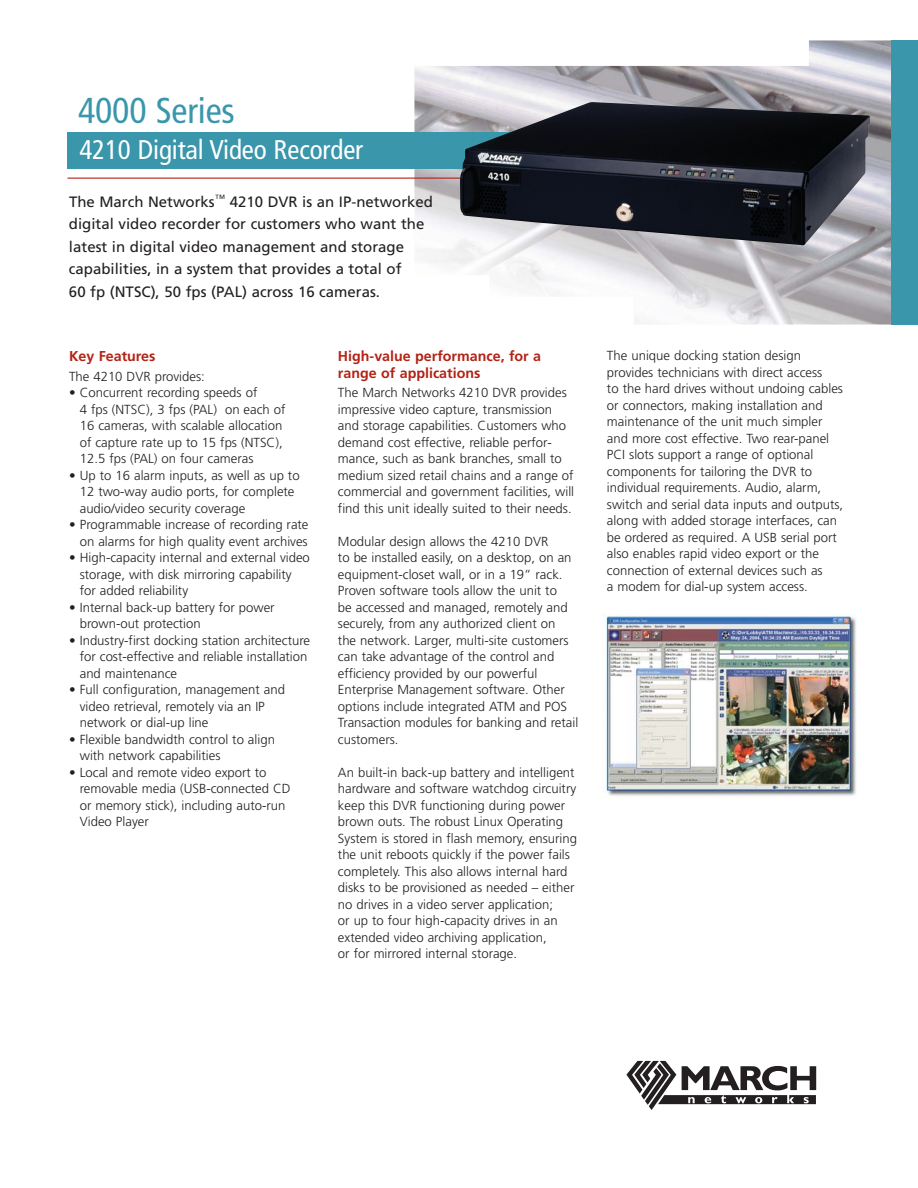
<style>
.page{position:relative;width:918px;height:1188px;background:#fff}
.page>*{position:absolute;margin:0;border:0;box-sizing:border-box;transform-origin:0 0}
.t1{font:condensed 36px "Frutiger";letter-spacing:-.005em;color:#3a96aa}
.t2{font:condensed 27px "Frutiger";letter-spacing:-.005em;color:#fff}
.t3{font:15px/22.5px "Frutiger";color:#231f20}
.t4{font:700 14.25px/16.5px "Frutiger";color:#b32316}
.t5{font:300 13.2px/16.5px "Frutiger";color:#231f20}
</style>
<div class="page">
<img style="left:414px;top:40px;width:477px;height:285px">
<hr style="left:68px;top:178px;width:614px;height:1px;background:#b32316">
<svg style="left:626px;top:1061px;width:190px;height:49px"></svg>
<div style="left:891px;top:40px;width:27px;height:285px;background:#3a96aa"></div>
<div style="left:68px;top:133px;width:537px;height:36px;background:#3a96aa"></div>
<img style="left:460px;top:102px;width:411px;height:144px">
<img style="left:605px;top:614px;width:252px;height:184px">
<h1 class="t1" style="left:78px;top:96px;width:158px">4000 Series</h1>
<h2 class="t2" style="left:80px;top:139px;width:285px">4210 Digital Video Recorder</h2>
<p class="t3" style="left:69px;top:191px;width:366px">The March Networks<sup>™</sup> 4210 DVR is an IP-networked digital video recorder for customers who want the latest in digital video management and storage capabilities, in a system that provides a total of<br>60 fp (NTSC), 50 fps (PAL) across 16 cameras.</p>
<p class="t4" style="left:69px;top:349px;width:88px">Key Features</p>
<p class="t5" style="left:69px;top:369px;width:137px">The 4210 DVR provides:</p>
<p class="t5" style="left:80px;top:386px;width:207px;text-indent:-11px">• Concurrent recording speeds of<br>4 fps (NTSC), 3 fps (PAL) on each of 16 cameras, with scalable allocation of capture rate up to 15 fps (NTSC), 12.5 fps (PAL) on four cameras</p>
<p class="t5" style="left:80px;top:468px;width:221px;text-indent:-11px">• Up to 16 alarm inputs, as well as up to<br>12 two-way audio ports, for complete audio/video security coverage</p>
<p class="t5" style="left:69px;top:518px;width:241px;text-align:right">• Programmable increase of recording rate on alarms for high quality event archives</p>
<p class="t5" style="left:80px;top:551px;width:232px;text-indent:-11px">• High-capacity internal and external video storage, with disk mirroring capability for added reliability</p>
<p class="t5" style="left:80px;top:600px;width:196px;text-indent:-11px">• Internal back-up battery for power brown-out protection</p>
<p class="t5" style="left:80px;top:633px;width:232px;text-indent:-11px">• Industry-first docking station architecture for cost-effective and reliable installation and maintenance</p>
<p class="t5" style="left:80px;top:683px;width:207px;text-indent:-11px">• Full configuration, management and video retrieval, remotely via an IP network or dial-up line</p>
<p class="t5" style="left:80px;top:732px;width:197px;text-indent:-11px">• Flexible bandwidth control to align with network capabilities</p>
<p class="t5" style="left:80px;top:765px;width:212px;text-indent:-11px">• Local and remote video export to removable media (USB-connected CD or memory stick), including auto-run<br>Video Player</p>
<p class="t4" style="left:338px;top:349px;width:205px">High-value performance, for a range of applications</p>
<p class="t5" style="left:338px;top:386px;width:238px">The March Networks 4210 DVR provides impressive video capture, transmission and storage capabilities. Customers who demand cost effective, reliable perfor&shy;mance, such as bank branches, small to medium sized retail chains and a range of commercial and government facilities, will find this unit ideally suited to their needs.</p>
<p class="t5" style="left:338px;top:534px;width:242px">Modular design allows the 4210 DVR<br>to be installed easily, on a desktop, on an equipment-closet wall, or in a 19” rack.<br>Proven software tools allow the unit to<br>be accessed and managed, remotely and securely, from any authorized client on<br>the network. Larger, multi-site customers can take advantage of the control and efficiency provided by our powerful Enterprise Management software. Other options include integrated ATM and POS Transaction modules for banking and retail customers.</p>
<p class="t5" style="left:338px;top:765px;width:241px">An built-in back-up battery and intelligent hardware and software watchdog circuitry keep this DVR functioning during power brown outs. The robust Linux Operating System is stored in flash memory, ensuring the unit reboots quickly if the power fails completely. This also allows internal hard disks to be provisioned as needed – either no drives in a video server application;<br>or up to four high-capacity drives in an extended video archiving application,<br>or for mirrored internal storage.</p>
<p class="t5" style="left:607px;top:349px;width:238px">The unique docking station design provides technicians with direct access<br>to the hard drives without undoing cables or connectors, making installation and maintenance of the unit much simpler and more cost effective. Two rear-panel PCI slots support a range of optional components for tailoring the DVR to individual requirements. Audio, alarm, switch and serial data inputs and outputs, along with added storage interfaces, can be ordered as required. A USB serial port also enables rapid video export or the connection of external devices such as<br>a modem for dial-up system access.</p>
</div>
